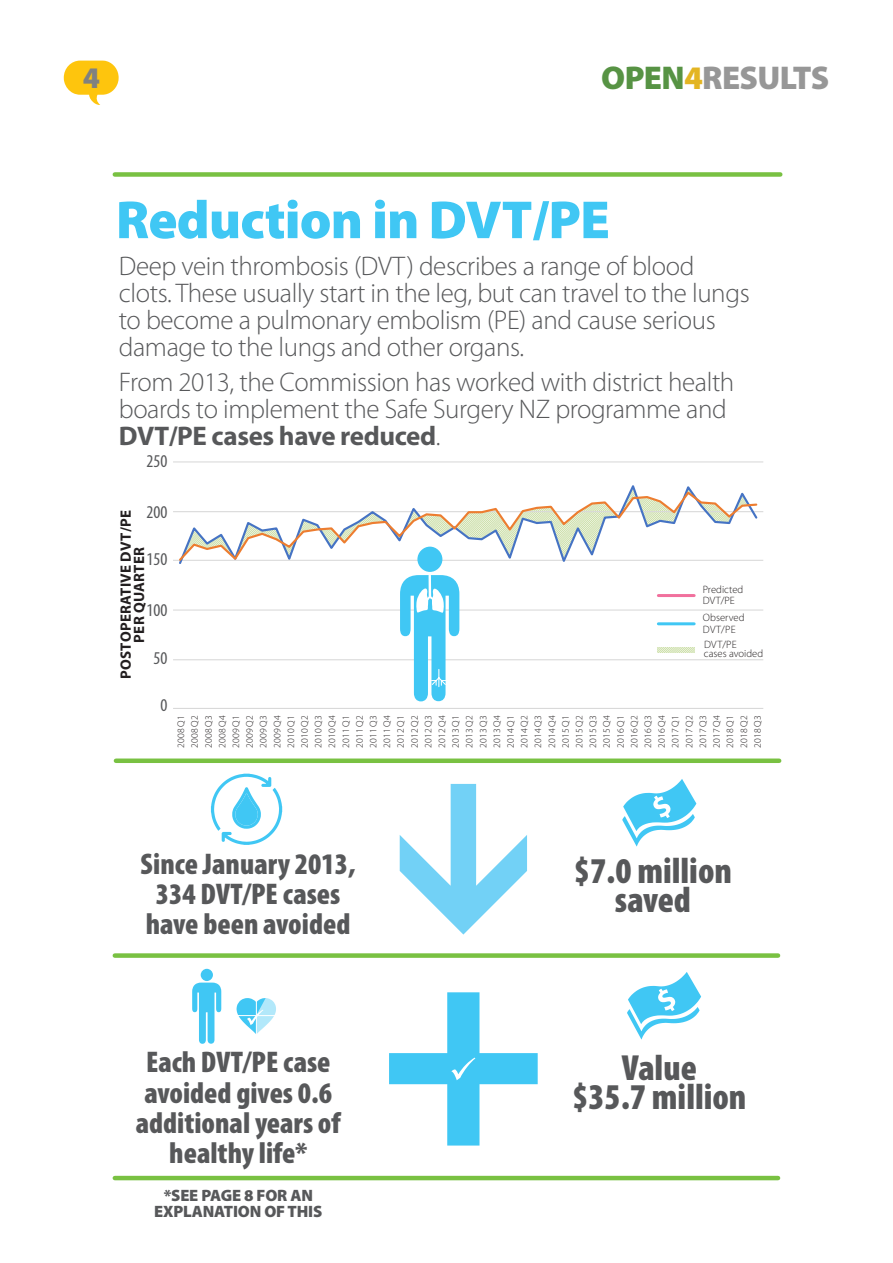
<style>
.page{position:relative;width:893px;height:1263px;background:#fff}
.page>*{position:absolute;margin:0;border:0;box-sizing:border-box;transform-origin:0 0}
.t1{font:900 54px "Myriad Pro";letter-spacing:-.015em;color:#40c7f4}
.t2{font:900 condensed 36.45px/29.1px "Myriad Pro";color:#57585a;text-align:center}
.t3{font:900 33px "Myriad Pro";letter-spacing:-.02em;color:#979797}
.t4{font:900 condensed 30px/30px "Myriad Pro";color:#57585a;text-align:center}
.t5{font:900 30px "Myriad Pro";color:#808180}
.t6{font:300 27px/27px "Myriad Pro";letter-spacing:-.015em;color:#57585a}
.t7{font:condensed 18px "Myriad Pro";color:#57585a}
.t8{font:900 16.5px/16.5px "Myriad Pro";letter-spacing:-.01em;color:#57585a;text-align:center}
.t9{font:700 15px/13.5px "Myriad Pro";letter-spacing:.02em;color:#231f20;text-align:center}
.t10{font:300 10.65px/11.2px "Myriad Pro";color:#231f20}
.t11{font:300 9.75px/13.8px "Myriad Pro";color:#231f20;text-align:justify}
.s1{color:#579344}
.s2{color:#e3b523}
.s3{font-weight:700}
</style>
<div class="page">
<svg style="left:64px;top:61px;width:55px;height:44px"></svg>
<hr style="left:173px;top:461px;width:590px;height:1px;background:#d9d9d9">
<hr style="left:173px;top:511px;width:590px;height:1px;background:#d9d9d9">
<hr style="left:173px;top:560px;width:590px;height:1px;background:#d9d9d9">
<hr style="left:173px;top:609px;width:590px;height:2px;background:#d9d9d9">
<hr style="left:173px;top:659px;width:590px;height:1px;background:#d9d9d9">
<hr style="left:173px;top:708px;width:590px;height:1px;background:#d9d9d9">
<svg style="left:400px;top:784px;width:127px;height:150px"></svg>
<div style="left:115px;top:172px;width:665px;height:5px;background:#79c142"></div>
<div style="left:116px;top:758px;width:663px;height:5px;background:#79c142"></div>
<hr style="left:115px;top:1176px;width:663px;height:4px;background:#79c142">
<div style="left:115px;top:953px;width:663px;height:5px;background:#79c142"></div>
<svg style="left:622px;top:779px;width:74px;height:67px"></svg>
<svg style="left:211px;top:774px;width:71px;height:71px"></svg>
<svg style="left:192px;top:969px;width:29px;height:75px"></svg>
<svg style="left:389px;top:992px;width:149px;height:153px"></svg>
<svg style="left:627px;top:972px;width:74px;height:67px"></svg>
<svg style="left:237px;top:998px;width:39px;height:36px"></svg>
<svg style="left:177px;top:487px;width:582px;height:214px"></svg>
<p class="t5" style="left:83px;top:58px;width:19px">4</p>
<p class="t3" style="left:601px;top:55px;width:229px"><span class="s1">OPEN</span><span class="s2">4</span>RESULTS</p>
<h1 class="t1" style="left:116px;top:184px;width:496px">Reduction in DVT/PE</h1>
<p class="t6" style="left:119px;top:252px;width:632px">Deep vein thrombosis (DVT) describes a range of blood clots. These usually start in the leg, but can travel to the lungs to become a pulmonary embolism (PE) and cause serious damage to the lungs and other organs.</p>
<p class="t6" style="left:119px;top:368px;width:617px">From 2013, the Commission has worked with district health boards to implement the Safe Surgery NZ programme and<br><span class="s3">DVT/PE cases have reduced</span>.</p>
<p class="t7" style="left:147px;top:451px;width:22px">250</p>
<p class="t7" style="left:147px;top:501px;width:22px">200</p>
<p class="t7" style="left:147px;top:548px;width:22px">150</p>
<p class="t9" style="left:118px;top:679px;width:170px;rotate:-90deg">POSTOPERATIVE DVT/PE<br>PER QUARTER</p>
<p class="t7" style="left:147px;top:599px;width:22px">100</p>
<p class="t7" style="left:154px;top:647px;width:15px">50</p>
<p class="t7" style="left:161px;top:694px;width:8px">0</p>
<p class="t10" style="left:703px;top:584px;width:42px">Predicted<br>DVT/PE</p>
<p class="t10" style="left:703px;top:612px;width:43px">Observed<br>DVT/PE</p>
<p class="t10" style="left:704px;top:639px;width:61px;line-height:9px">DVT/PE<br>cases avoided</p>
<p class="t11" style="left:174px;top:747px;width:34px;rotate:-90deg">2008 Q1<br>2008 Q2<br>2008 Q3<br>2008 Q4<br>2009 Q1<br>2009 Q2<br>2009 Q3<br>2009 Q4<br>2010 Q1<br>2010 Q2<br>2010 Q3<br>2010 Q4<br>2011 Q1<br>2011 Q2<br>2011 Q3<br>2011 Q4<br>2012 Q1<br>2012 Q2<br>2012 Q3<br>2012 Q4<br>2013 Q1<br>2013 Q2<br>2013 Q3<br>2013 Q4<br>2014 Q1<br>2014 Q2<br>2014 Q3<br>2014 Q4<br>2015 Q1<br>2015 Q2<br>2015 Q3<br>2015 Q4<br>2016 Q1<br>2016 Q2<br>2016 Q3<br>2016 Q4<br>2017 Q1<br>2017 Q2<br>2017 Q3<br>2017 Q4<br>2018 Q1<br>2018 Q2<br>2018 Q3</p>
<p class="t4" style="left:141px;top:849px;width:216px">Since January 2013,<br>334 DVT/PE cases have been avoided</p>
<h2 class="t2" style="left:574px;top:857px;width:160px">$7.0 million saved</h2>
<p class="t4" style="left:136px;top:1048px;width:207px">Each DVT/PE case avoided gives 0.6 additional years of healthy life*</p>
<h2 class="t2" style="left:572px;top:1053px;width:176px">Value<br>$35.7 million</h2>
<p class="t8" style="left:154px;top:1186px;width:170px">*SEE PAGE 8 FOR AN<br>EXPLANATION OF THIS</p>
</div>
